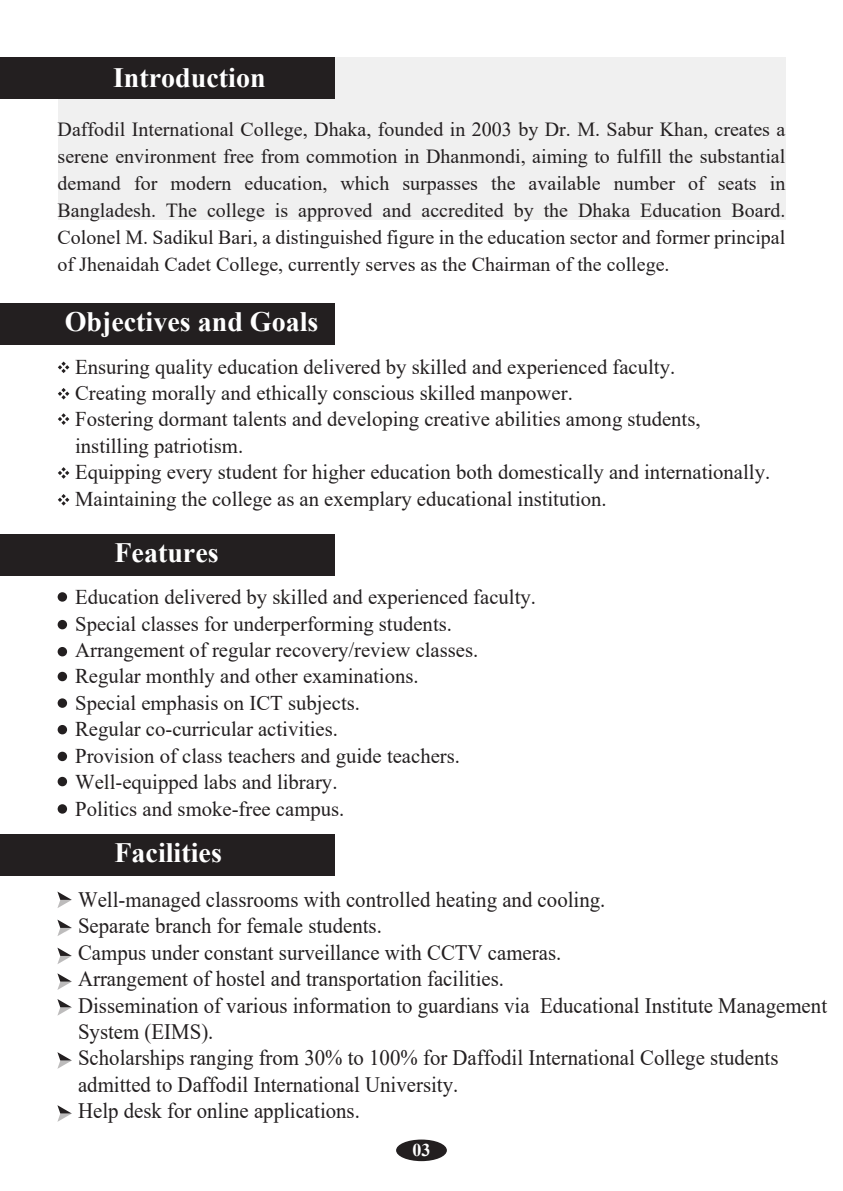
<style>
.page{position:relative;width:843px;height:1191px;background:#fff}
.page>*{position:absolute;margin:0;border:0;box-sizing:border-box;transform-origin:0 0}
.t1{font:700 28px "Times New Roman";color:#fff}
.t2{font:22px/26.4px "Times New Roman";color:#231f20;scale:.95 1}
.t3{font:21px/26.4px "Times New Roman";color:#231f20}
.t4{font:20px/27px "Times New Roman";color:#231f20;text-align:justify}
.t5{font:700 18px "Times New Roman";color:#fff}
</style>
<div class="page">
<div style="left:58px;top:58px;width:727px;height:162px;background:#f0f0f0"></div>
<div style="left:0;top:535px;width:334px;height:41px;background:#231f20"></div>
<div style="left:58px;top:592px;width:9px;height:10px;background:#231f20;border-radius:50%"></div>
<div style="left:58px;top:620px;width:9px;height:9px;background:#231f20;border-radius:50%"></div>
<div style="left:58px;top:647px;width:9px;height:9px;background:#231f20;border-radius:50%"></div>
<div style="left:58px;top:672px;width:9px;height:9px;background:#231f20;border-radius:50%"></div>
<div style="left:58px;top:698px;width:9px;height:10px;background:#231f20;border-radius:50%"></div>
<div style="left:58px;top:725px;width:9px;height:9px;background:#231f20;border-radius:50%"></div>
<div style="left:58px;top:752px;width:9px;height:9px;background:#231f20;border-radius:50%"></div>
<div style="left:58px;top:804px;width:9px;height:10px;background:#231f20;border-radius:50%"></div>
<div style="left:58px;top:777px;width:9px;height:9px;background:#231f20;border-radius:50%"></div>
<div style="left:0;top:304px;width:334px;height:41px;background:#231f20"></div>
<div style="left:0;top:58px;width:334px;height:41px;background:#231f20"></div>
<svg style="left:58px;top:362px;width:11px;height:11px"></svg>
<svg style="left:58px;top:388px;width:11px;height:11px"></svg>
<svg style="left:58px;top:413px;width:11px;height:12px"></svg>
<svg style="left:58px;top:467px;width:11px;height:12px"></svg>
<svg style="left:58px;top:494px;width:11px;height:12px"></svg>
<div style="left:396px;top:1139px;width:51px;height:22px;background:#231f20;border-radius:50%"></div>
<div style="left:0;top:835px;width:334px;height:41px;background:#231f20"></div>
<svg style="left:57px;top:891px;width:15px;height:17px"></svg>
<svg style="left:57px;top:973px;width:15px;height:17px"></svg>
<svg style="left:57px;top:1052px;width:15px;height:17px"></svg>
<svg style="left:57px;top:1105px;width:15px;height:17px"></svg>
<svg style="left:57px;top:948px;width:15px;height:16px"></svg>
<svg style="left:57px;top:999px;width:15px;height:17px"></svg>
<svg style="left:57px;top:919px;width:15px;height:17px"></svg>
<h1 class="t1" style="left:113px;top:57px;width:154px">Introduction</h1>
<p class="t4" style="left:58px;top:115px;width:729px">Daffodil International College, Dhaka, founded in 2003 by Dr. M. Sabur Khan, creates a serene environment free from commotion in Dhanmondi, aiming to fulfill the substantial demand for modern education, which surpasses the available number of seats in Bangladesh. The college is approved and accredited by the Dhaka Education Board.<br>Colonel M. Sadikul Bari, a distinguished figure in the education sector and former principal of Jhenaidah Cadet College, currently serves as the Chairman of the college.</p>
<h1 class="t1" style="left:65px;top:302px;width:255px">Objectives and Goals</h1>
<p class="t3" style="left:75px;top:353px;width:696px">Ensuring quality education delivered by skilled and experienced faculty.<br>Creating morally and ethically conscious skilled manpower.<br>Fostering dormant talents and developing creative abilities among students, instilling patriotism.<br>Equipping every student for higher education both domestically and internationally.<br>Maintaining the college as an exemplary educational institution.</p>
<h1 class="t1" style="left:114px;top:533px;width:106px">Features</h1>
<p class="t3" style="left:75px;top:583px;width:462px">Education delivered by skilled and experienced faculty.<br>Special classes for underperforming students.<br>Arrangement of regular recovery/review classes.<br>Regular monthly and other examinations.<br>Special emphasis on ICT subjects.<br>Regular co-curricular activities.<br>Provision of class teachers and guide teachers.<br>Well-equipped labs and library.<br>Politics and smoke-free campus.</p>
<h1 class="t1" style="left:114px;top:833px;width:109px">Facilities</h1>
<p class="t2" style="left:78px;top:885px;width:789px">Well-managed classrooms with controlled heating and cooling.<br>Separate branch for female students.<br>Campus under constant surveillance with CCTV cameras.<br>Arrangement of hostel and transportation facilities.<br>Dissemination of various information to guardians via Educational Institute Management System (EIMS).<br>Scholarships ranging from 30% to 100% for Daffodil International College students admitted to Daffodil International University.<br>Help desk for online applications.</p>
<p class="t5" style="left:412px;top:1137px;width:19px">03</p>
</div>
